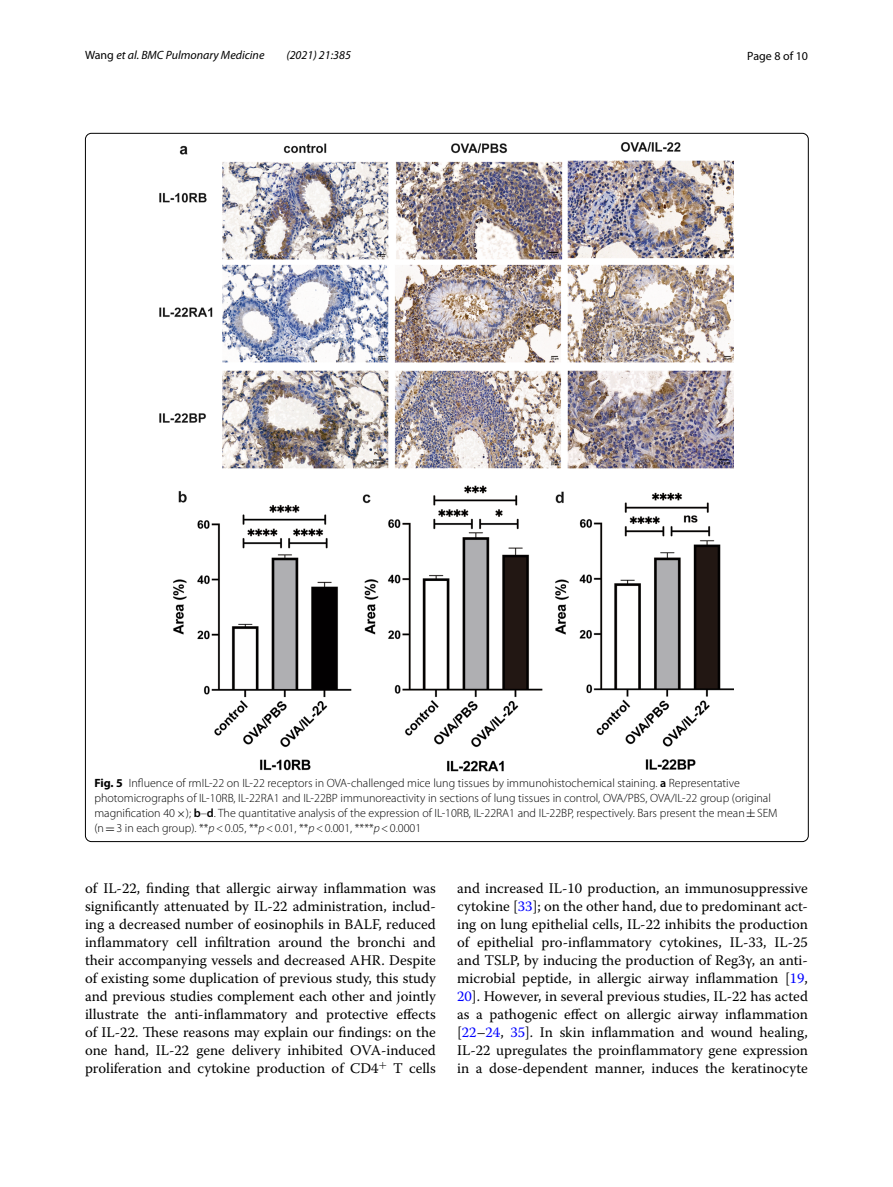
<style>
.page{position:relative;width:893px;height:1187px;background:#fff}
.page>*{position:absolute;margin:0;border:0;box-sizing:border-box;transform-origin:0 0}
.t1{font:14.7px/18px "Warnock Pro";color:#000;text-align:justify}
.t2{font:300 12px/15px "Myriad Pro";color:#000}
.t3{font:italic 12px "Myriad Pro";color:#000}
.t4{font:12px "Myriad Pro";color:#000}
.s1{font-style:normal}
.s2{font-weight:700}
.s3{font-weight:600}
.s4{font-family:"MTSY";font-weight:400}
.s5{font-style:italic}
.s6{color:#00f}
</style>
<div class="page">
<img style="left:160px;top:142px;width:574px;height:629px">
<p class="t3" style="left:85px;top:48px;width:181px"><span class="s1">Wang</span> et al. BMC Pulmonary Medicine</p>
<p class="t3" style="left:286px;top:48px;width:66px">(2021) 21:385</p>
<p class="t4" style="left:747px;top:48px;width:62px">Page 8 of 10</p>
<p class="t2" style="left:94px;top:775px;width:685px"><span class="s2">Fig. 5</span> Influence of rmIL-22 on IL-22 receptors in OVA-challenged mice lung tissues by immunohistochemical staining. <span class="s3">a</span> Representative photomicrographs of IL-10RB, IL-22RA1 and IL-22BP immunoreactivity in sections of lung tissues in control, OVA/PBS, OVA/IL-22 group (original magnification 40<span class="s4">×</span>); <span class="s3">b</span>–<span class="s3">d</span>. The quantitative analysis of the expression of IL-10RB, IL-22RA1 and IL-22BP, respectively. Bars present the mean<span class="s4">±</span>SEM (n<span class="s4">=</span>3 in each group). **<span class="s5">p</span>&lt;0.05, **<span class="s5">p</span>&lt;0.01, **<span class="s5">p</span>&lt;0.001, ****<span class="s5">p</span>&lt;0.0001</p>
<p class="t1" style="left:85px;top:879px;width:352px">of IL-22, finding that allergic airway inflammation was significantly attenuated by IL-22 administration, includ&shy;ing a decreased number of eosinophils in BALF, reduced inflammatory cell infiltration around the bronchi and their accompanying vessels and decreased AHR. Despite of existing some duplication of previous study, this study and previous studies complement each other and jointly illustrate the anti-inflammatory and protective effects of IL-22. These reasons may explain our findings: on the one hand, IL-22 gene delivery inhibited OVA-induced proliferation and cytokine production of CD4<sup>+</sup> T cells</p>
<p class="t1" style="left:457px;top:879px;width:352px">and increased IL-10 production, an immunosuppressive cytokine [<span class="s6">33</span>]; on the other hand, due to predominant act&shy;ing on lung epithelial cells, IL-22 inhibits the production of epithelial pro-inflammatory cytokines, IL-33, IL-25 and TSLP, by inducing the production of Reg3γ, an anti&shy;microbial peptide, in allergic airway inflammation [<span class="s6">19</span>, <span class="s6">20</span>]. However, in several previous studies, IL-22 has acted as a pathogenic effect on allergic airway inflammation [<span class="s6">22</span>–<span class="s6">24</span>, <span class="s6">35</span>]. In skin inflammation and wound healing, IL-22 upregulates the proinflammatory gene expression in a dose-dependent manner, induces the keratinocyte</p>
</div>
